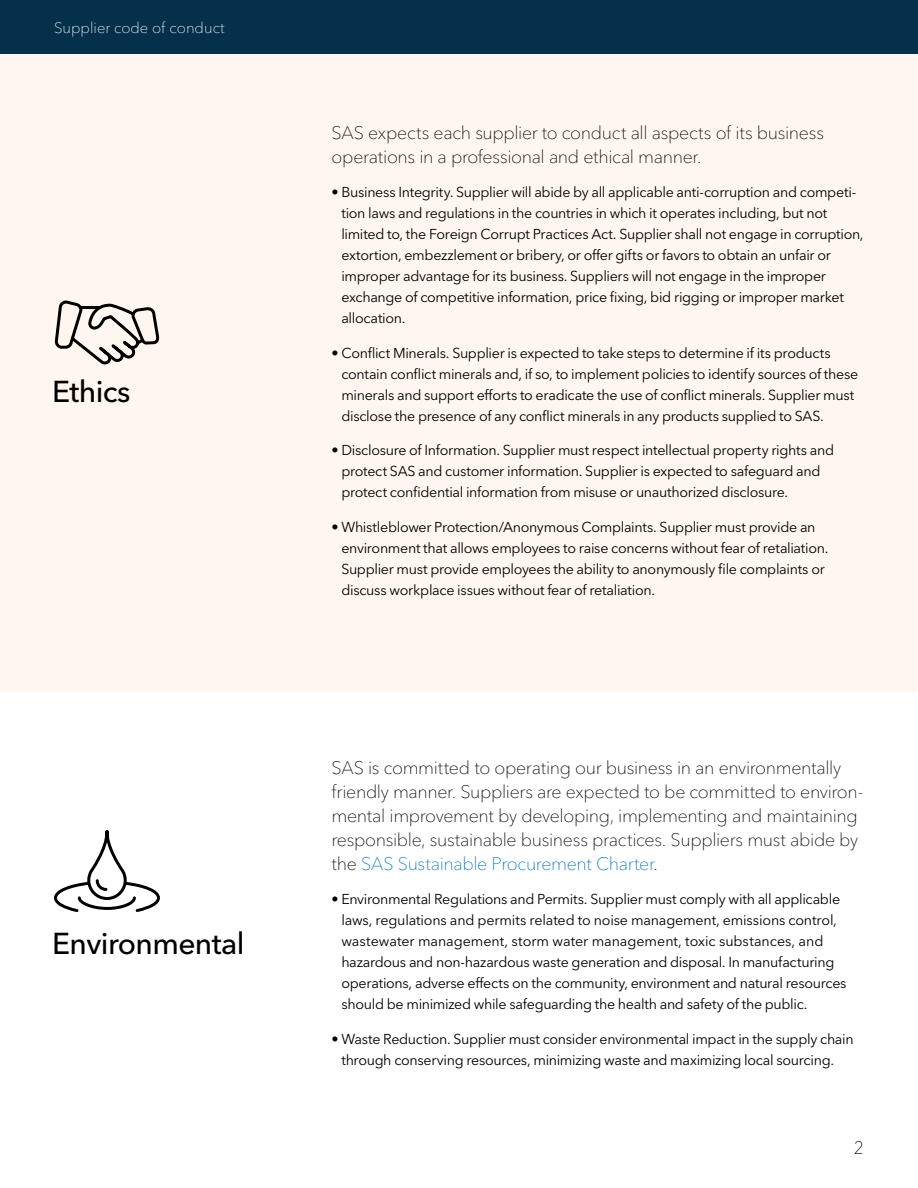
<style>
.page{position:relative;width:918px;height:1188px;background:#fff}
.page>*{position:absolute;margin:0;border:0;box-sizing:border-box;transform-origin:0 0}
.t1{font:500 30px "Avenir Next W1 G";letter-spacing:-.02em;color:#000}
.t2{font:100 18px/24px "Avenir Next W1 G";letter-spacing:-.02em;color:#000}
.t3{font:100 15px "Avenir Next W1 G";color:#fff}
.t4{font:14.25px/21px "Avenir Next W1 G";letter-spacing:-.02em;color:#000}
.s1{color:#0074be}
</style>
<div class="page">
<div style="left:0;top:0;width:918px;height:691px;background:#fff7ef"></div>
<div style="left:0;top:0;width:918px;height:54px;background:#04304b"></div>
<svg style="left:56px;top:300px;width:102px;height:65px"></svg>
<svg style="left:54px;top:830px;width:106px;height:82px"></svg>
<p class="t3" style="left:54px;top:18px;width:172px">Supplier code of conduct</p>
<h1 class="t1" style="left:52px;top:374px;width:80px">Ethics</h1>
<h1 class="t1" style="left:52px;top:926px;width:194px">Environmental</h1>
<p class="t2" style="left:332px;top:120px;width:494px">SAS expects each supplier to conduct all aspects of its business operations in a professional and ethical manner.</p>
<p class="t4" style="left:341px;top:182px;width:524px;text-indent:-10px">• Business Integrity. Supplier will abide by all applicable anti-corruption and competi&shy;tion laws and regulations in the countries in which it operates including, but not limited to, the Foreign Corrupt Practices Act. Supplier shall not engage in corruption, extortion, embezzlement or bribery, or offer gifts or favors to obtain an unfair or improper advantage for its business. Suppliers will not engage in the improper exchange of competitive information, price fixing, bid rigging or improper market allocation.</p>
<p class="t4" style="left:341px;top:342px;width:518px;text-indent:-10px">• Conflict Minerals. Supplier is expected to take steps to determine if its products contain conflict minerals and, if so, to implement policies to identify sources of these minerals and support efforts to eradicate the use of conflict minerals. Supplier must disclose the presence of any conflict minerals in any products supplied to SAS.</p>
<p class="t4" style="left:341px;top:440px;width:494px;text-indent:-10px">• Disclosure of Information. Supplier must respect intellectual property rights and protect SAS and customer information. Supplier is expected to safeguard and protect confidential information from misuse or unauthorized disclosure.</p>
<p class="t4" style="left:341px;top:516px;width:489px;text-indent:-10px">• Whistleblower Protection/Anonymous Complaints. Supplier must provide an environment that allows employees to raise concerns without fear of retaliation.<br>Supplier must provide employees the ability to anonymously file complaints or discuss workplace issues without fear of retaliation.</p>
<p class="t2" style="left:332px;top:756px;width:533px">SAS is committed to operating our business in an environmentally friendly manner. Suppliers are expected to be committed to environ&shy;mental improvement by developing, implementing and maintaining responsible, sustainable business practices. Suppliers must abide by the <span class="s1">SAS Sustainable Procurement Charter</span>.</p>
<p class="t4" style="left:341px;top:889px;width:507px;text-indent:-10px">• Environmental Regulations and Permits. Supplier must comply with all applicable laws, regulations and permits related to noise management, emissions control, wastewater management, storm water management, toxic substances, and hazardous and non-hazardous waste generation and disposal. In manufacturing operations, adverse effects on the community, environment and natural resources should be minimized while safeguarding the health and safety of the public.</p>
<p class="t4" style="left:341px;top:1028px;width:514px;text-indent:-10px">• Waste Reduction. Supplier must consider environmental impact in the supply chain through conserving resources, minimizing waste and maximizing local sourcing.</p>
<p class="t2" style="left:854px;top:1136px;width:12px">2</p>
</div>
